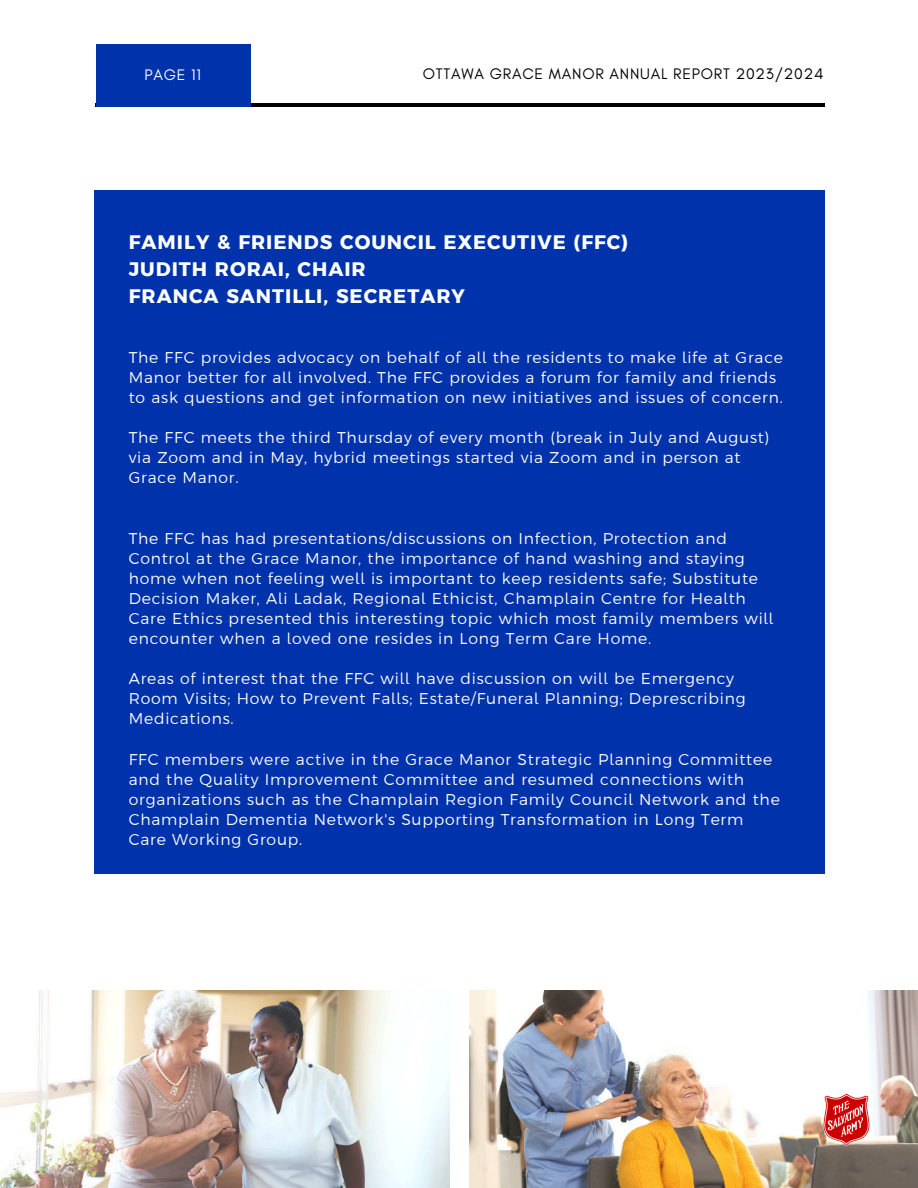
<style>
.page{position:relative;width:918px;height:1188px;background:#fff}
.page>*{position:absolute;margin:0;border:0;box-sizing:border-box;transform-origin:0 0}
.t1{font:700 19.5px/27px "Argentum Sans";letter-spacing:.05em;color:#fff}
.t2{font:300 15.6px/20.1px "Argentum Sans";letter-spacing:.05em;color:#fff}
.t3{font:15.6px "Glacial Indifference";letter-spacing:.05em;color:#000}
.t4{font:15.6px "Glacial Indifference";letter-spacing:.05em;color:#fff}
</style>
<div class="page">
<hr style="left:95px;top:103px;width:729px;height:4px;background:#000">
<div style="left:96px;top:44px;width:155px;height:62px;background:#0033ab"></div>
<img style="left:1px;top:991px;width:449px;height:197px">
<img style="left:470px;top:991px;width:448px;height:197px">
<img style="left:824px;top:1093px;width:46px;height:53px">
<div style="left:94px;top:191px;width:730px;height:683px;background:#0033ab"></div>
<p class="t4" style="left:145px;top:65px;width:58px">PAGE 11</p>
<p class="t3" style="left:423px;top:65px;width:402px">OTTAWA GRACE MANOR ANNUAL REPORT 2023/2024</p>
<h2 class="t1" style="left:129px;top:228px;width:501px">FAMILY &amp; FRIENDS COUNCIL EXECUTIVE (FFC)<br>JUDITH RORAI, CHAIR<br>FRANCA SANTILLI, SECRETARY</h2>
<h2 class="t2" style="left:129px;top:347px;width:656px">The FFC provides advocacy on behalf of all the residents to make life at Grace<br>Manor better for all involved. The FFC provides a forum for family and friends to ask questions and get information on new initiatives and issues of concern.</h2>
<p class="t2" style="left:129px;top:427px;width:642px">The FFC meets the third Thursday of every month (break in July and August) via Zoom and in May, hybrid meetings started via Zoom and in person at<br>Grace Manor.</p>
<h1 class="t2" style="left:129px;top:528px;width:646px">The FFC has had presentations/discussions on Infection, Protection and Control at the Grace Manor, the importance of hand washing and staying home when not feeling well is important to keep residents safe; Substitute Decision Maker, Ali Ladak, Regional Ethicist, Champlain Centre for Health Care Ethics presented this interesting topic which most family members will encounter when a loved one resides in Long Term Care Home.</h1>
<p class="t2" style="left:129px;top:669px;width:618px">Areas of interest that the FFC will have discussion on will be Emergency<br>Room Visits; How to Prevent Falls; Estate/Funeral Planning; Deprescribing<br>Medications.</p>
<p class="t2" style="left:129px;top:749px;width:653px">FFC members were active in the Grace Manor Strategic Planning Committee and the Quality Improvement Committee and resumed connections with organizations such as the Champlain Region Family Council Network and the Champlain Dementia Network's Supporting Transformation in Long Term Care Working Group.</p>
</div>
